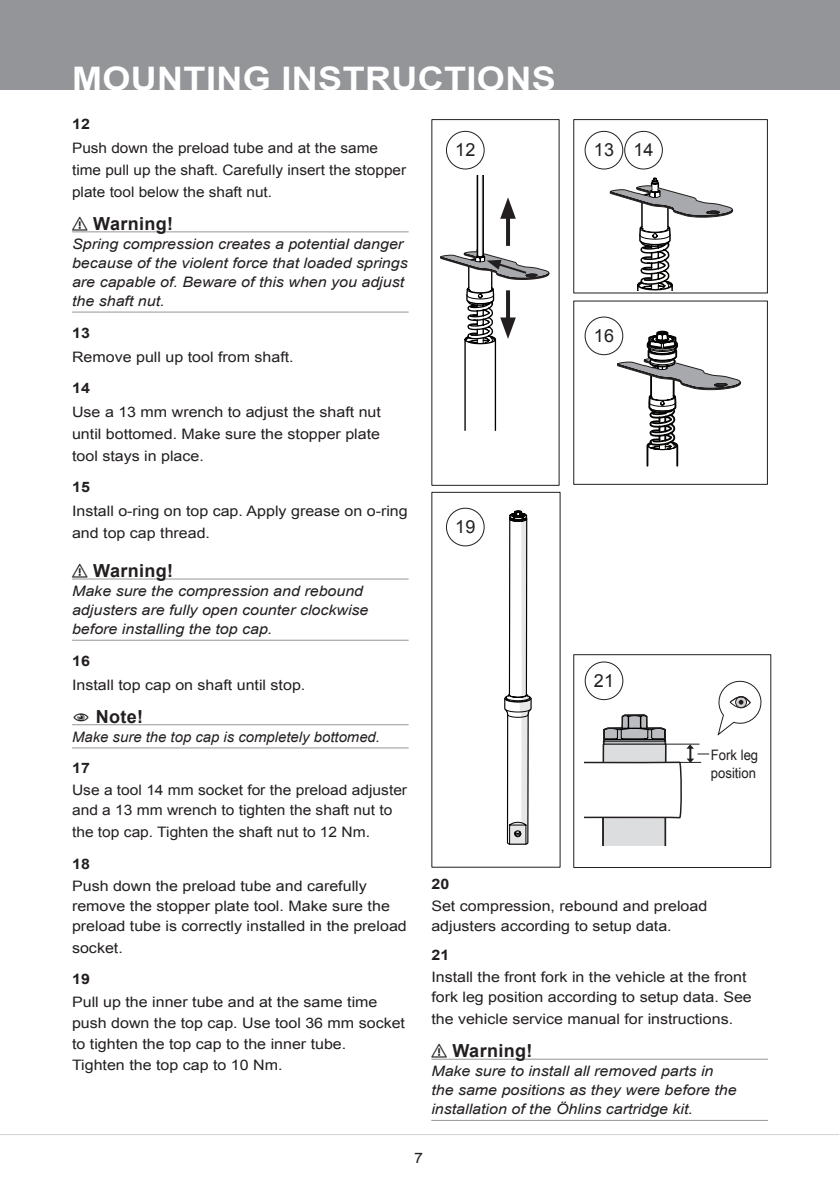
<style>
.page{position:relative;width:840px;height:1191px;background:#fff}
.page>*{position:absolute;margin:0;border:0;box-sizing:border-box;transform-origin:0 0}
.t1{font:700 32.4px "Arial";letter-spacing:.01em;color:#fff;scale:1.11 1}
.t2{font:700 18px "Arial";color:#231f20}
._10_Figure_no{font:18px "Arial";letter-spacing:.01em;color:#231f20}
._6_Body_type{font:14.4px/20px "Arial";color:#231f20;scale:1.11 1}
._9_Body_Type_Italic{font:italic 14.4px/19px "Arial";color:#231f20;scale:1.11 1}
._6_Body_type-2{font:14.4px/20px "Arial";color:#231f20;scale:1.08 1}
._6_Body_type-3{font:14.4px/22px "Arial";color:#231f20;scale:1.07 1}
._9_Body_Type_Italic-2{font:italic 14.4px "Arial";color:#231f20}
._7_Body_type_StepNo{font:700 14.4px "Arial";letter-spacing:.02em;color:#231f20;scale:1.11 1}
._11_Figure_Text{font:14.4px/18px "Arial Narrow";color:#231f20;scale:1.11 1}
</style>
<div class="page">
<div style="left:0;top:0;width:839px;height:90px;background:#939598"></div>
<hr style="left:0;top:1134px;width:838px;height:1px;background:#d1d2d4">
<hr style="left:72px;top:231px;width:336px;height:1px;background:#939598">
<hr style="left:72px;top:312px;width:336px;height:1px;background:#939598">
<hr style="left:72px;top:578px;width:336px;height:1px;background:#939598">
<hr style="left:72px;top:640px;width:336px;height:1px;background:#939598">
<hr style="left:72px;top:724px;width:336px;height:1px;background:#939598">
<hr style="left:72px;top:747px;width:336px;height:1px;background:#939598">
<div style="left:445px;top:508px;width:39px;height:38px;border:1px solid #231f20;border-radius:50%"></div>
<div style="left:573px;top:300px;width:194px;height:185px;border:1px solid #231f20"></div>
<div style="left:573px;top:119px;width:194px;height:174px;border:1px solid #231f20"></div>
<div style="left:445px;top:131px;width:39px;height:38px;border:1px solid #231f20;border-radius:50%"></div>
<div style="left:584px;top:131px;width:39px;height:38px;border:1px solid #231f20;border-radius:50%"></div>
<div style="left:623px;top:131px;width:39px;height:38px;border:1px solid #231f20;border-radius:50%"></div>
<div style="left:584px;top:316px;width:39px;height:39px;border:1px solid #231f20;border-radius:50%"></div>
<svg style="left:440px;top:176px;width:109px;height:255px"></svg>
<svg style="left:609px;top:177px;width:123px;height:115px"></svg>
<svg style="left:616px;top:331px;width:124px;height:136px"></svg>
<svg style="left:504px;top:510px;width:27px;height:334px"></svg>
<hr style="left:431px;top:1058px;width:336px;height:1px;background:#939598">
<hr style="left:431px;top:1120px;width:336px;height:1px;background:#939598">
<svg style="left:584px;top:714px;width:124px;height:131px"></svg>
<svg style="left:717px;top:680px;width:45px;height:56px"></svg>
<div style="left:573px;top:654px;width:197px;height:214px;border:1px solid #231f20"></div>
<div style="left:584px;top:661px;width:39px;height:39px;border:1px solid #231f20;border-radius:50%"></div>
<h1 class="t1" style="left:72px;top:57px;width:437px">MOUNTING INSTRUCTIONS</h1>
<p class="_7_Body_type_StepNo" style="left:72px;top:114px;width:18px">12</p>
<p class="_6_Body_type-3" style="left:72px;top:137px;width:313px">Push down the preload tube and at the same time pull up the shaft. Carefully insert the stopper plate tool below the shaft nut.</p>
<p class="t2" style="left:72px;top:212px;width:47px">⚠ WARNING!</p>
<p class="_9_Body_Type_Italic" style="left:72px;top:235px;width:304px">Spring compression creates a potential danger because of the violent force that loaded springs are capable of. Beware of this when you adjust the shaft nut.</p>
<p class="_7_Body_type_StepNo" style="left:72px;top:323px;width:18px">13</p>
<p class="_6_Body_type" style="left:72px;top:346px;width:201px">Remove pull up tool from shaft.</p>
<p class="_7_Body_type_StepNo" style="left:72px;top:378px;width:18px">14</p>
<p class="_6_Body_type" style="left:72px;top:401px;width:280px;line-height:22px;text-align:justify">Use a 13 mm wrench to adjust the shaft nut until bottomed. Make sure the stopper plate tool stays in place.</p>
<p class="_7_Body_type_StepNo" style="left:72px;top:477px;width:18px">15</p>
<p class="_6_Body_type" style="left:72px;top:500px;width:304px;line-height:22px">Install o-ring on top cap. Apply grease on o-ring and top cap thread.</p>
<p class="t2" style="left:72px;top:559px;width:47px">⚠ WARNING!</p>
<p class="_9_Body_Type_Italic" style="left:72px;top:582px;width:268px">Make sure the compression and rebound adjusters are fully open counter clockwise before installing the top cap.</p>
<p class="_7_Body_type_StepNo" style="left:72px;top:651px;width:18px">16</p>
<p class="_6_Body_type" style="left:72px;top:675px;width:211px">Install top cap on shaft until stop.</p>
<p class="t2" style="left:90px;top:704px;width:11px">1NOT</p>
<p class="t2" style="left:137px;top:704px;width:7px">E!</p>
<p class="_9_Body_Type_Italic-2" style="left:72px;top:727px;width:309px">Make sure the top cap is completely bottomed.</p>
<p class="_7_Body_type_StepNo" style="left:72px;top:758px;width:18px">17</p>
<p class="_6_Body_type-2" style="left:72px;top:780px;width:311px">Use a tool 14 mm socket for the preload adjuster and a 13 mm wrench to tighten the shaft nut to</p>
<p class="_6_Body_type-2" style="left:72px;top:822px;width:277px">the top cap. Tighten the shaft nut to 12 Nm.</p>
<p class="_7_Body_type_StepNo" style="left:72px;top:854px;width:18px">18</p>
<p class="_6_Body_type" style="left:72px;top:876px;width:303px">Push down the preload tube and carefully remove the stopper plate tool. Make sure the preload tube is correctly installed in the preload</p>
<p class="_6_Body_type" style="left:72px;top:938px;width:47px">socket.</p>
<p class="_7_Body_type_StepNo" style="left:72px;top:969px;width:18px">19</p>
<p class="_6_Body_type" style="left:72px;top:991px;width:301px;line-height:21px">Pull up the inner tube and at the same time push down the top cap. Use tool 36 mm socket to tighten the top cap to the inner tube.</p>
<p class="_6_Body_type" style="left:72px;top:1055px;width:191px">Tighten the top cap to 10 Nm.</p>
<p class="_10_Figure_no" style="left:455px;top:138px;width:22px">12</p>
<p class="_10_Figure_no" style="left:593px;top:138px;width:22px">13</p>
<p class="_10_Figure_no" style="left:633px;top:138px;width:22px">14</p>
<p class="_10_Figure_no" style="left:593px;top:324px;width:22px">16</p>
<p class="_10_Figure_no" style="left:455px;top:515px;width:22px">19</p>
<p class="_10_Figure_no" style="left:593px;top:669px;width:22px">21</p>
<p class="_11_Figure_Text" style="left:710px;top:745px;width:44px">Fork leg position</p>
<p class="_7_Body_type_StepNo" style="left:431px;top:874px;width:18px">20</p>
<p class="_6_Body_type" style="left:431px;top:895px;width:250px">Set compression, rebound and preload adjusters according to setup data.</p>
<p class="_7_Body_type_StepNo" style="left:431px;top:945px;width:18px">21</p>
<p class="_6_Body_type" style="left:431px;top:967px;width:290px">Install the front fork in the vehicle at the front fork leg position according to setup data. See</p>
<p class="_6_Body_type" style="left:431px;top:1009px;width:273px">the vehicle service manual for instructions.</p>
<p class="t2" style="left:431px;top:1039px;width:47px">⚠ WARNING!</p>
<p class="_9_Body_Type_Italic" style="left:431px;top:1062px;width:276px">Make sure to install all removed parts in the same positions as they were before the installation of the Öhlins cartridge kit.</p>
<p class="_6_Body_type" style="left:414px;top:1148px;width:10px">7</p>
</div>
